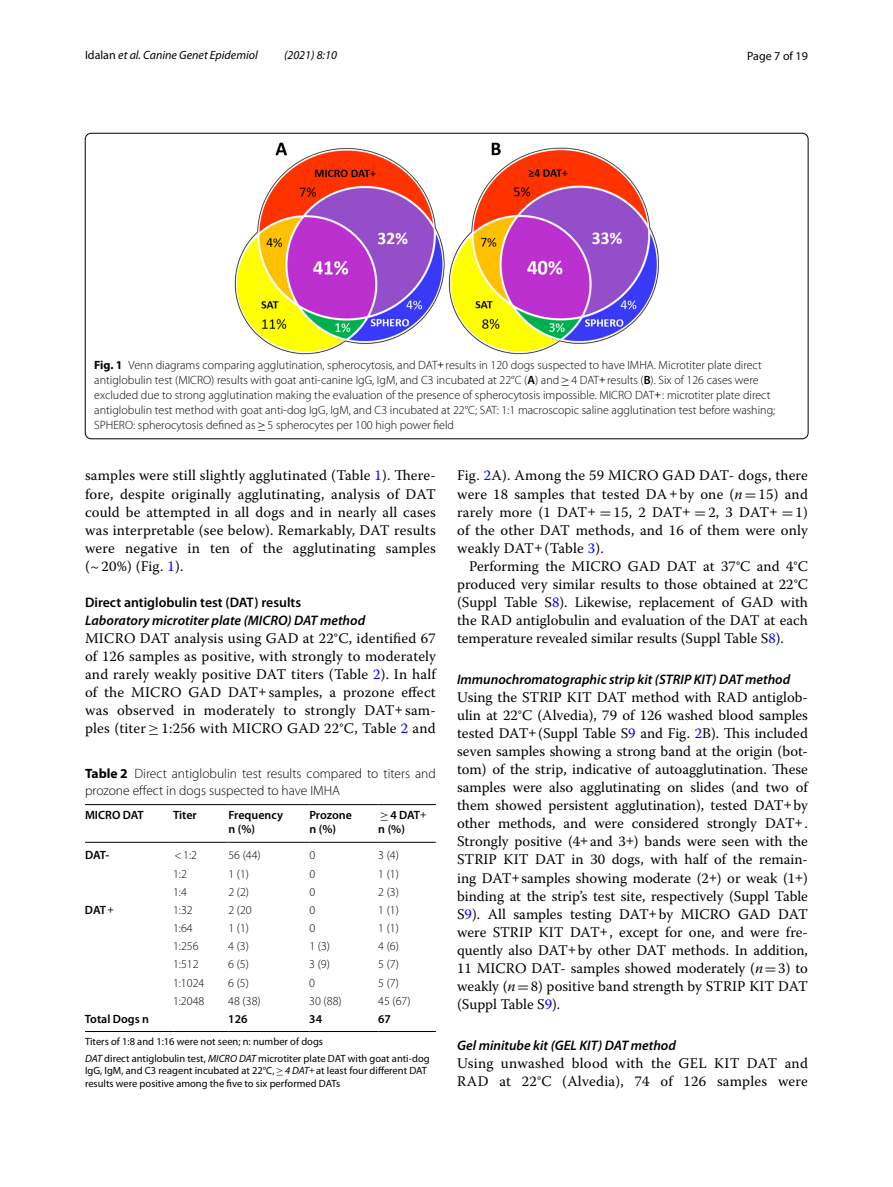
<style>
.page{position:relative;width:893px;height:1187px;background:#fff}
.page>*{position:absolute;margin:0;border:0;box-sizing:border-box;transform-origin:0 0}
.t1{font:14.7px/18px "Warnock Pro";letter-spacing:.015em;color:#000;text-align:justify}
.t2{font:italic 600 13.8px "Myriad Pro";color:#000}
.t3{font:600 13.8px "Myriad Pro";color:#000}
.t4{font:300 13.5px/16.5px "Myriad Pro";color:#000}
.t5{font:300 12px/15px "Myriad Pro";color:#000}
.t6{font:600 12px/13.5px "Myriad Pro";color:#000}
.t7{font:italic 12px "Myriad Pro";color:#000}
.t8{font:12px "Myriad Pro";color:#000}
.t9{font:10.5px/17px "Myriad Pro";color:#000}
.s1{font-style:normal}
.s2{font-weight:700}
.s3{font-family:"Code 2000";font-weight:400}
.s4{font-weight:600}
.s5{font-family:"MTSY";font-weight:400}
.s6{color:#00f}
.s7{font-family:"Code 2000"}
.s8{font-family:"MTSY"}
.s9{font-style:italic}
</style>
<div class="page">
<img style="left:234px;top:142px;width:425px;height:212px">
<hr style="left:85px;top:804px;width:88px;height:1px;background:#000">
<hr style="left:85px;top:842px;width:88px;height:1px;background:#000">
<hr style="left:173px;top:804px;width:55px;height:1px;background:#000">
<hr style="left:173px;top:842px;width:55px;height:1px;background:#000">
<hr style="left:228px;top:804px;width:81px;height:1px;background:#000">
<hr style="left:228px;top:842px;width:81px;height:1px;background:#000">
<hr style="left:309px;top:804px;width:69px;height:1px;background:#000">
<hr style="left:309px;top:842px;width:69px;height:1px;background:#000">
<hr style="left:378px;top:804px;width:58px;height:1px;background:#000">
<hr style="left:378px;top:842px;width:58px;height:1px;background:#000">
<hr style="left:85px;top:1031px;width:88px;height:1px;background:#000">
<hr style="left:173px;top:1031px;width:55px;height:1px;background:#000">
<hr style="left:228px;top:1031px;width:81px;height:1px;background:#000">
<hr style="left:309px;top:1031px;width:69px;height:1px;background:#000">
<hr style="left:378px;top:1031px;width:58px;height:1px;background:#000">
<p class="t7" style="left:85px;top:48px;width:174px"><span class="s1">Idalan</span> et al. Canine Genet Epidemiol</p>
<p class="t7" style="left:284px;top:48px;width:54px">(2021) 8:10</p>
<p class="t8" style="left:747px;top:48px;width:62px">Page 7 of 19</p>
<p class="t5" style="left:94px;top:358px;width:682px"><span class="s2">Fig. 1</span> Venn diagrams comparing agglutination, spherocytosis, and DAT<span class="s3">+</span>results in 120 dogs suspected to have IMHA. Microtiter plate direct antiglobulin test (MICRO) results with goat anti-canine IgG, IgM, and C3 incubated at 22°C (<span class="s4">A</span>) and<span class="s5">≥</span>4 DAT<span class="s3">+</span>results (<span class="s4">B</span>). Six of 126 cases were excluded due to strong agglutination making the evaluation of the presence of spherocytosis impossible. MICRO DAT<span class="s3">+</span>: microtiter plate direct antiglobulin test method with goat anti-dog IgG, IgM, and C3 incubated at 22°C; SAT: 1:1 macroscopic saline agglutination test before washing; SPHERO: spherocytosis defined as<span class="s5">≥</span>5 spherocytes per 100 high power field</p>
<p class="t1" style="left:85px;top:466px;width:352px">samples were still slightly agglutinated (Table <span class="s6">1</span>). There&shy;fore, despite originally agglutinating, analysis of DAT could be attempted in all dogs and in nearly all cases was interpretable (see below). Remarkably, DAT results were negative in ten of the agglutinating samples (~20%) (Fig. <span class="s6">1</span>).</p>
<p class="t3" style="left:85px;top:593px;width:218px">Direct antiglobulin test (DAT) results</p>
<p class="t2" style="left:85px;top:611px;width:282px">Laboratory microtiter plate (MICRO) DAT method</p>
<p class="t1" style="left:85px;top:628px;width:352px">MICRO DAT analysis using GAD at 22°C, identified 67 of 126 samples as positive, with strongly to moderately and rarely weakly positive DAT titers (Table <span class="s6">2</span>). In half of the MICRO GAD DAT<span class="s7">+</span> samples, a prozone effect was observed in moderately to strongly DAT<span class="s7">+</span> sam&shy;ples (titer <span class="s8">≥</span> 1:256 with MICRO GAD 22°C, Table <span class="s6">2</span> and</p>
<p class="t4" style="left:85px;top:765px;width:352px"><span class="s2">Table 2</span> Direct antiglobulin test results compared to titers and prozone effect in dogs suspected to have IMHA</p>
<p class="t6" style="left:85px;top:807px;width:60px">MICRO DAT</p>
<p class="t6" style="left:173px;top:807px;width:25px">Titer</p>
<p class="t6" style="left:228px;top:807px;width:56px">Frequency n (%)</p>
<p class="t6" style="left:309px;top:807px;width:44px">Prozone n (%)</p>
<p class="t6" style="left:378px;top:807px;width:50px"><span class="s5">≥</span>4 DAT<span class="s3">+ </span>n (%)</p>
<p class="t6" style="left:85px;top:848px;width:26px">DAT-</p>
<p class="t5" style="left:175px;top:848px;width:24px">&lt;1:2</p>
<p class="t5" style="left:228px;top:848px;width:34px">56 (44)</p>
<p class="t5" style="left:309px;top:848px;width:7px">0</p>
<p class="t5" style="left:378px;top:848px;width:22px">3 (4)</p>
<p class="t5" style="left:173px;top:866px;width:15px">1:2</p>
<p class="t5" style="left:228px;top:866px;width:22px">1 (1)</p>
<p class="t5" style="left:309px;top:866px;width:7px">0</p>
<p class="t5" style="left:378px;top:866px;width:22px">1 (1)</p>
<p class="t5" style="left:173px;top:884px;width:15px">1:4</p>
<p class="t5" style="left:228px;top:884px;width:22px">2 (2)</p>
<p class="t5" style="left:309px;top:884px;width:7px">0</p>
<p class="t5" style="left:378px;top:884px;width:22px">2 (3)</p>
<p class="t6" style="left:85px;top:902px;width:30px">DAT<span class="s3">+</span></p>
<p class="t5" style="left:173px;top:902px;width:21px">1:32</p>
<p class="t5" style="left:228px;top:902px;width:25px">2 (20</p>
<p class="t5" style="left:309px;top:902px;width:7px">0</p>
<p class="t5" style="left:378px;top:902px;width:22px">1 (1)</p>
<p class="t5" style="left:173px;top:920px;width:21px">1:64</p>
<p class="t5" style="left:228px;top:920px;width:22px">1 (1)</p>
<p class="t5" style="left:309px;top:920px;width:7px">0</p>
<p class="t5" style="left:378px;top:920px;width:22px">1 (1)</p>
<p class="t5" style="left:173px;top:938px;width:27px">1:256</p>
<p class="t5" style="left:228px;top:938px;width:22px">4 (3)</p>
<p class="t5" style="left:309px;top:938px;width:22px">1 (3)</p>
<p class="t5" style="left:378px;top:938px;width:22px">4 (6)</p>
<p class="t5" style="left:173px;top:957px;width:27px">1:512</p>
<p class="t5" style="left:228px;top:957px;width:22px">6 (5)</p>
<p class="t5" style="left:309px;top:957px;width:22px">3 (9)</p>
<p class="t5" style="left:378px;top:957px;width:22px">5 (7)</p>
<p class="t5" style="left:173px;top:975px;width:33px">1:1024</p>
<p class="t5" style="left:228px;top:975px;width:22px">6 (5)</p>
<p class="t5" style="left:309px;top:975px;width:7px">0</p>
<p class="t5" style="left:378px;top:975px;width:22px">5 (7)</p>
<p class="t5" style="left:173px;top:993px;width:33px">1:2048</p>
<p class="t5" style="left:228px;top:993px;width:34px">48 (38)</p>
<p class="t5" style="left:309px;top:993px;width:34px">30 (88)</p>
<p class="t5" style="left:378px;top:993px;width:34px">45 (67)</p>
<p class="t6" style="left:85px;top:1011px;width:66px">Total Dogs n</p>
<p class="t6" style="left:228px;top:1011px;width:21px">126</p>
<p class="t6" style="left:309px;top:1011px;width:14px">34</p>
<p class="t6" style="left:378px;top:1011px;width:14px">67</p>
<p class="t9" style="left:85px;top:1032px;width:346px">Titers of 1:8 and 1:16 were not seen; n: number of dogs<br><span class="s9">DAT</span> direct antiglobulin test, <span class="s9">MICRO DAT</span> microtiter plate DAT with goat anti-dog</p>
<p class="t9" style="left:85px;top:1064px;width:343px;line-height:12.8px">IgG, IgM, and C3 reagent incubated at 22°C,<span class="s8">≥</span><span class="s9">4 DAT</span><span class="s7">+</span>at least four different DAT results were positive among the five to six performed DATs</p>
<p class="t1" style="left:457px;top:466px;width:352px">Fig. <span class="s6">2</span>A). Among the 59 MICRO GAD DAT- dogs, there were 18 samples that tested DA <span class="s7">+</span> by one (<span class="s9">n</span><span class="s8">=</span>15) and rarely more (1 DAT<span class="s7">+</span> <span class="s8">=</span>15, 2 DAT<span class="s7">+</span> <span class="s8">=</span>2, 3 DAT<span class="s7">+</span> <span class="s8">=</span>1) of the other DAT methods, and 16 of them were only weakly DAT<span class="s7">+</span> (Table <span class="s6">3</span>).</p>
<p class="t1" style="left:457px;top:556px;width:352px;text-indent:12px">Performing the MICRO GAD DAT at 37°C and 4°C produced very similar results to those obtained at 22°C (Suppl Table S<span class="s6">8</span>). Likewise, replacement of GAD with the RAD antiglobulin and evaluation of the DAT at each temperature revealed similar results (Suppl Table S<span class="s6">8</span>).</p>
<p class="t2" style="left:457px;top:671px;width:335px">Immunochromatographic strip kit (STRIP KIT) DAT method</p>
<p class="t1" style="left:457px;top:688px;width:352px">Using the STRIP KIT DAT method with RAD antiglob&shy;ulin at 22°C (Alvedia), 79 of 126 washed blood samples tested DAT<span class="s7">+</span>(Suppl Table S<span class="s6">9</span> and Fig. <span class="s6">2</span>B). This included seven samples showing a strong band at the origin (bot&shy;tom) of the strip, indicative of autoagglutination. These samples were also agglutinating on slides (and two of them showed persistent agglutination), tested DAT<span class="s7">+</span>by other methods, and were considered strongly DAT<span class="s7">+</span>.<br>Strongly positive (4<span class="s7">+</span>and 3<span class="s7">+</span>) bands were seen with the STRIP KIT DAT in 30 dogs, with half of the remain&shy;ing DAT<span class="s7">+</span>samples showing moderate (2<span class="s7">+</span>) or weak (1<span class="s7">+</span>) binding at the strip’s test site, respectively (Suppl Table S<span class="s6">9</span>). All samples testing DAT<span class="s7">+</span>by MICRO GAD DAT were STRIP KIT DAT<span class="s7">+</span>, except for one, and were fre&shy;quently also DAT<span class="s7">+</span>by other DAT methods. In addition, 11 MICRO DAT- samples showed moderately (<span class="s9">n</span><span class="s8">=</span>3) to weakly (<span class="s9">n</span><span class="s8">=</span>8) positive band strength by STRIP KIT DAT (Suppl Table S<span class="s6">9</span>).</p>
<p class="t2" style="left:457px;top:1036px;width:220px">Gel minitube kit (GEL KIT) DAT method</p>
<p class="t1" style="left:457px;top:1054px;width:352px">Using unwashed blood with the GEL KIT DAT and<br>RAD at 22°C (Alvedia), 74 of 126 samples were</p>
</div>
